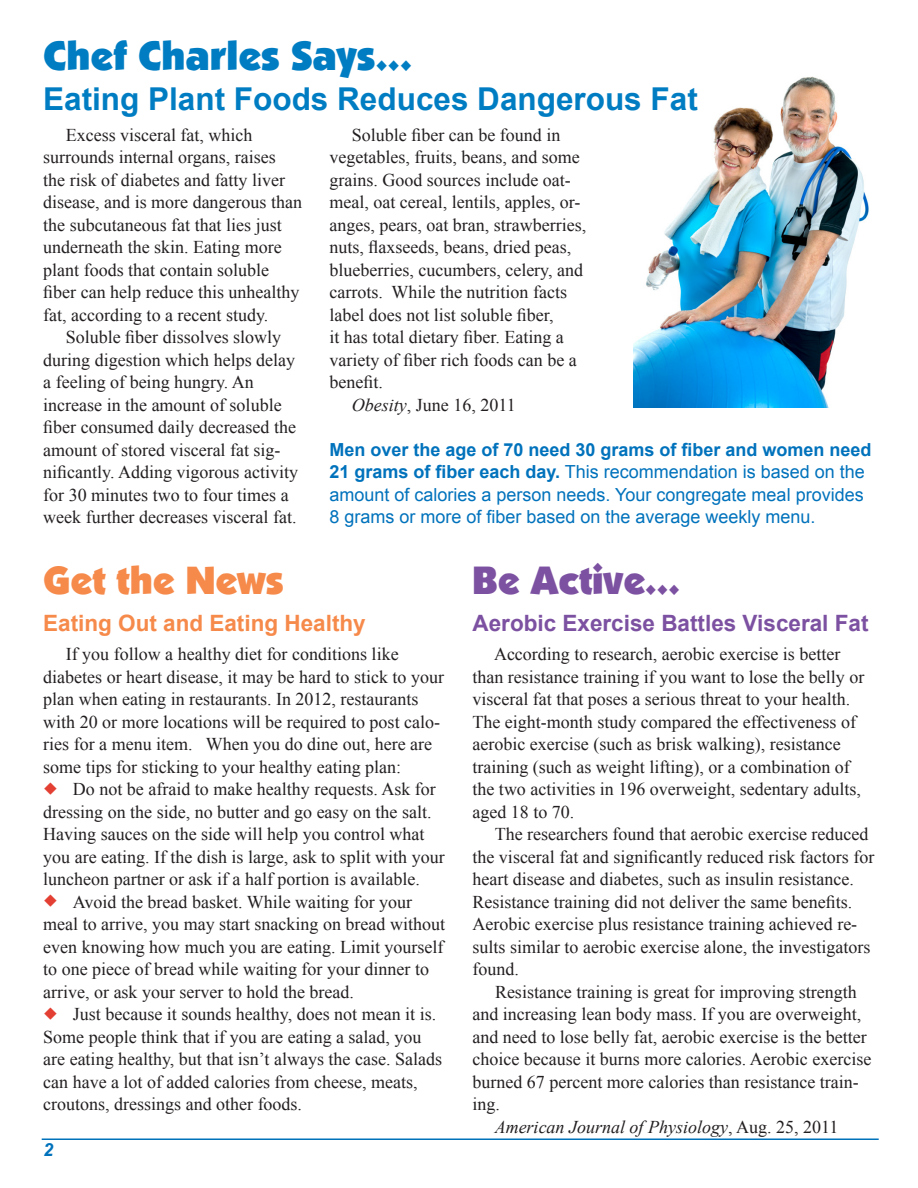
<style>
.page{position:relative;width:918px;height:1188px;background:#fff}
.page>*{position:absolute;margin:0;border:0;box-sizing:border-box;transform-origin:0 0}
.t1{font:40.5px "Boulder";color:#007dc2}
.t2{font:39px "Boulder";color:#7c51a1}
.t3{font:39px "Boulder";color:#f68a4b}
.t4{font:700 31.5px "Arial";color:#007dc2}
.t5{font:700 22.5px "Arial";color:#7c51a1}
.t6{font:700 22.5px "Arial";color:#f68a4b}
.t7{font:18px/22.5px "Times New Roman";color:#231f20}
.t8{font:18px/22.5px "Arial";color:#0072bc}
.t9{font:italic 18px "Times New Roman";color:#231f20}
.t10{font:italic 700 18px "Arial";color:#0072bc}
.s1{font-style:italic}
.s2{font-weight:700}
.s3{color:#e33f32}
.s4{font-style:normal}
</style>
<div class="page">
<hr style="left:42px;top:1138px;width:837px;height:2px;background:#0072bc">
<img style="left:633px;top:76px;width:236px;height:332px">
<p class="t1" style="left:43px;top:32px;width:370px">Chef Charles Says...</p>
<p class="t4" style="left:43px;top:78px;width:656px">Eating Plant Foods Reduces Dangerous Fat</p>
<p class="t7" style="left:43px;top:123px;width:260px;text-indent:22px">Excess visceral fat, which surrounds internal organs, raises the risk of diabetes and fatty liver disease, and is more dangerous than the subcutaneous fat that lies just underneath the skin. Eating more plant foods that contain soluble fiber can help reduce this unhealthy fat, according to a recent study.</p>
<p class="t7" style="left:43px;top:326px;width:253px;text-indent:22px">Soluble fiber dissolves slowly during digestion which helps delay a feeling of being hungry. An</p>
<p class="t7" style="left:43px;top:393px;width:240px">increase in the amount of soluble</p>
<p class="t7" style="left:43px;top:416px;width:256px">fiber consumed daily decreased the amount of stored visceral fat sig&shy;nificantly. Adding vigorous activity for 30 minutes two to four times a week further decreases visceral fat.</p>
<p class="t7" style="left:329px;top:123px;width:258px;text-indent:22px">Soluble fiber can be found in vegetables, fruits, beans, and some grains. Good sources include oat&shy;meal, oat cereal, lentils, apples, or&shy;anges, pears, oat bran, strawberries, nuts, flaxseeds, beans, dried peas, blueberries, cucumbers, celery, and carrots. While the nutrition facts label does not list soluble fiber,<br>it has total dietary fiber. Eating a variety of fiber rich foods can be a benefit.</p>
<p class="t7" style="left:352px;top:393px;width:165px"><span class="s1">Obesity</span>, June 16, 2011</p>
<p class="t8" style="left:329px;top:438px;width:544px"><span class="s2">Men over the age of 70 need 30 grams of fiber and women need 21 grams of fiber each day.</span> This recommendation is based on the amount of calories a person needs. Your congregate meal provides 8 grams or more of fiber based on the average weekly menu.</p>
<p class="t3" style="left:43px;top:558px;width:242px">Get the News</p>
<p class="t6" style="left:43px;top:608px;width:324px">Eating Out and Eating Healthy</p>
<p class="t7" style="left:43px;top:643px;width:402px;text-indent:22px">If you follow a healthy diet for conditions like diabetes or heart disease, it may be hard to stick to your plan when eating in restaurants. In 2012, restaurants with 20 or more locations will be required to post calo&shy;ries for a menu item. When you do dine out, here are some tips for sticking to your healthy eating plan:</p>
<p class="t7" style="left:43px;top:778px;width:403px"><span class="s3">◆</span> Do not be afraid to make healthy requests. Ask for dressing on the side, no butter and go easy on the salt.<br>Having sauces on the side will help you control what you are eating. If the dish is large, ask to split with your luncheon partner or ask if a half portion is available.</p>
<p class="t7" style="left:43px;top:890px;width:403px"><span class="s3">◆</span> Avoid the bread basket. While waiting for your meal to arrive, you may start snacking on bread without even knowing how much you are eating. Limit yourself to one piece of bread while waiting for your dinner to arrive, or ask your server to hold the bread.</p>
<p class="t7" style="left:43px;top:1003px;width:400px"><span class="s3">◆</span> Just because it sounds healthy, does not mean it is.<br>Some people think that if you are eating a salad, you are eating healthy, but that isn’t always the case. Salads can have a lot of added calories from cheese, meats, croutons, dressings and other foods.</p>
<p class="t10" style="left:43px;top:1138px;width:12px">2</p>
<p class="t2" style="left:472px;top:558px;width:209px">Be Active...</p>
<p class="t5" style="left:472px;top:608px;width:398px">Aerobic Exercise Battles Visceral Fat</p>
<p class="t7" style="left:472px;top:643px;width:393px;text-indent:22px">According to research, aerobic exercise is better than resistance training if you want to lose the belly or visceral fat that poses a serious threat to your health.<br>The eight-month study compared the effectiveness of aerobic exercise (such as brisk walking), resistance training (such as weight lifting), or a combination of the two activities in 196 overweight, sedentary adults, aged 18 to 70.</p>
<p class="t7" style="left:472px;top:823px;width:403px;text-indent:22px">The researchers found that aerobic exercise reduced the visceral fat and significantly reduced risk factors for heart disease and diabetes, such as insulin resistance.<br>Resistance training did not deliver the same benefits.<br>Aerobic exercise plus resistance training achieved re&shy;sults similar to aerobic exercise alone, the investigators found.</p>
<p class="t7" style="left:472px;top:980px;width:400px;text-indent:22px">Resistance training is great for improving strength and increasing lean body mass. If you are overweight, and need to lose belly fat, aerobic exercise is the better choice because it burns more calories. Aerobic exercise burned 67 percent more calories than resistance train&shy;ing.</p>
<p class="t9" style="left:495px;top:1114px;width:345px">American Journal of Physiology<span class="s4">, Aug. 25, 2011</span></p>
</div>
